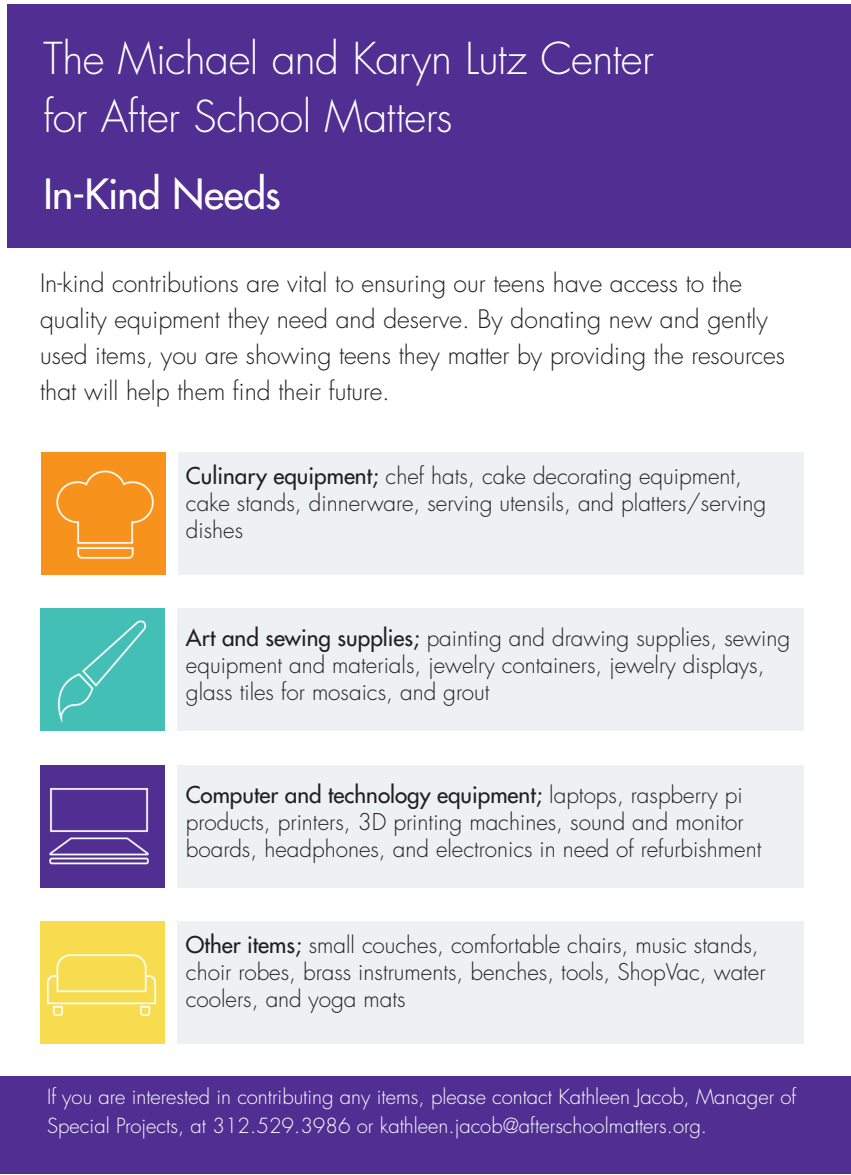
<style>
.page{position:relative;width:851px;height:1175px;background:#fff}
.page>*{position:absolute;margin:0;border:0;box-sizing:border-box;transform-origin:0 0}
.t1{font:300 42.75px/58.5px "Futura LT Pro";letter-spacing:-.015em;color:#fff}
.t2{font:500 40.5px "Futura LT Pro";letter-spacing:-.015em;color:#fff}
.t3{font:300 24.75px/36px "Futura LT Pro";color:#231f20}
.t4{font:300 22.5px/27px "Futura LT Pro";color:#231f20}
.t5{font:300 20.25px/29.2px "Futura LT Pro";color:#fff}
.s1{font-weight:500}
</style>
<div class="page">
<div style="left:7px;top:4px;width:843px;height:243px;background:#502e92"></div>
<div style="left:0;top:1076px;width:850px;height:97px;background:#502e92"></div>
<div style="left:42px;top:452px;width:124px;height:122px;background:#f7931d"></div>
<div style="left:179px;top:452px;width:624px;height:122px;background:#edf1f3"></div>
<div style="left:177px;top:608px;width:626px;height:122px;background:#edf1f3"></div>
<div style="left:177px;top:765px;width:626px;height:122px;background:#edf1f3"></div>
<div style="left:40px;top:921px;width:124px;height:122px;background:#f8dc4f"></div>
<div style="left:177px;top:921px;width:626px;height:122px;background:#edf1f3"></div>
<div style="left:40px;top:608px;width:125px;height:123px;background:#43bfb5"></div>
<img style="left:44px;top:470px;width:122px;height:105px">
<img style="left:44px;top:954px;width:118px;height:90px">
<img style="left:40px;top:765px;width:122px;height:123px">
<p class="t1" style="left:44px;top:29px;width:612px">The Michael and Karyn Lutz Center for After School Matters</p>
<p class="t2" style="left:44px;top:163px;width:239px">In-Kind Needs</p>
<p class="t3" style="left:40px;top:265px;width:746px">In-kind contributions are vital to ensuring our teens have access to the quality equipment they need and deserve. By donating new and gently used items, you are showing teens they matter by providing the resources that will help them find their future.</p>
<p class="t4" style="left:186px;top:462px;width:581px"><span class="s1">Culinary equipment;</span> chef hats, cake decorating equipment, cake stands, dinnerware, serving utensils, and platters/serving dishes</p>
<p class="t4" style="left:186px;top:624px;width:605px"><span class="s1">Art and sewing supplies;</span> painting and drawing supplies, sewing equipment and materials, jewelry containers, jewelry displays, glass tiles for mosaics, and grout</p>
<p class="t4" style="left:186px;top:781px;width:577px"><span class="s1">Computer and technology equipment;</span> laptops, raspberry pi products, printers, 3D printing machines, sound and monitor boards, headphones, and electronics in need of refurbishment</p>
<p class="t4" style="left:186px;top:931px;width:581px"><span class="s1">Other items;</span> small couches, comfortable chairs, music stands, choir robes, brass instruments, benches, tools, ShopVac, water coolers, and yoga mats</p>
<p class="t5" style="left:47px;top:1082px;width:750px">If you are interested in contributing any items, please contact Kathleen Jacob, Manager of<br>Special Projects, at 312.529.3986 or kathleen.jacob@afterschoolmatters.org.</p>
</div>
